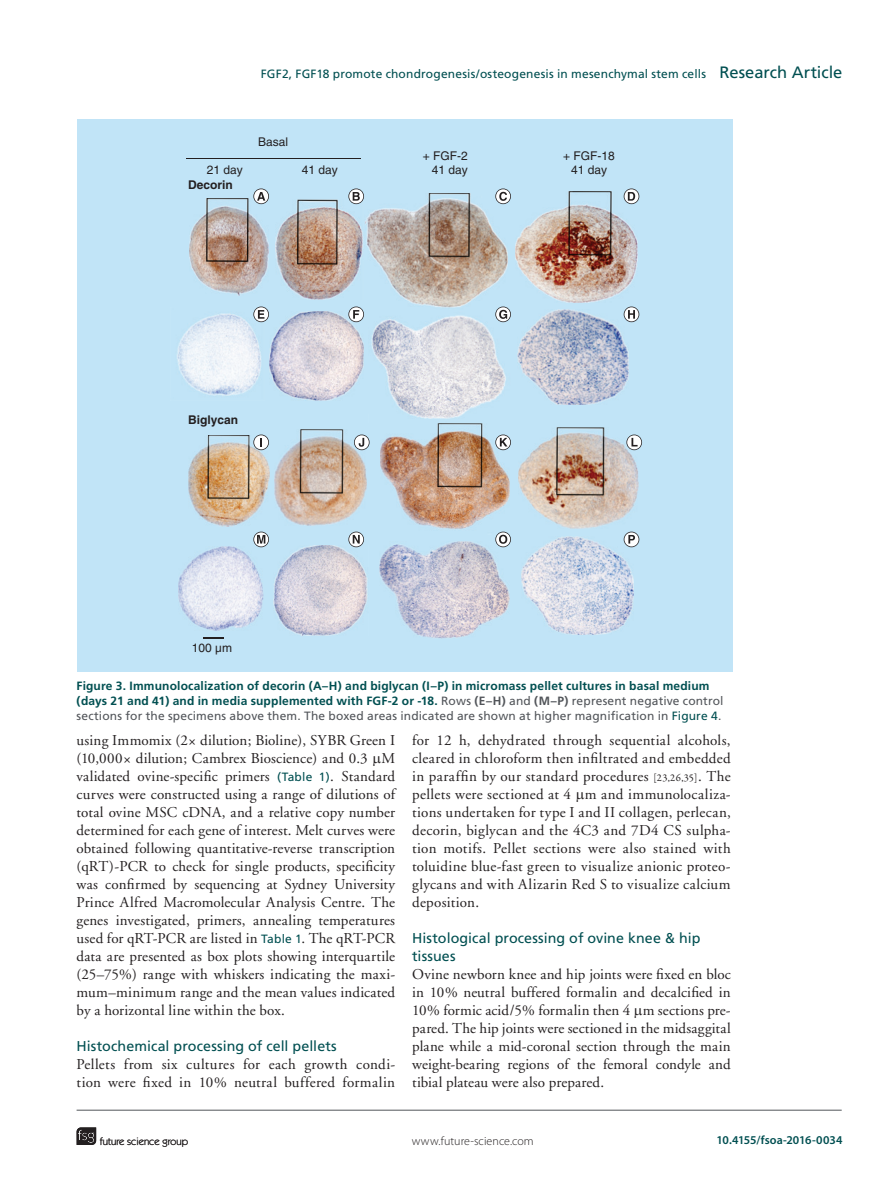
<style>
.page{position:relative;width:885px;height:1191px;background:#fff}
.page>*{position:absolute;margin:0;border:0;box-sizing:border-box;transform-origin:0 0}
.t1{font:15px/18px "Adobe Garamond";letter-spacing:.015em;color:#231f20;text-align:justify}
.t2{font:14.25px/18px "Frutiger";letter-spacing:.005em;color:#004f51}
.t3{font:700 12px/15px "Frutiger";letter-spacing:.015em;color:#004f51}
.t4{font:12px "Frutiger";letter-spacing:.015em;color:#004f51}
.t5{font:12px/14.4px "Helvetica LT Std";color:#231f20;text-align:right}
.t6{font:300 12px "Myriad Pro";letter-spacing:.01em;color:#231f20}
.t7{font:600 12px "Myriad Pro";letter-spacing:-.005em;color:#004f51}
.t8{font:700 12px "Helvetica LT Std";color:#231f20}
.t9{font:10.5px "Itc Kabel";color:#231f20}
.s1{font-size:16.5px}
.s2{font-weight:400;color:#52555a}
.s3{color:#52555a}
.s4{font-weight:400}
.s5{font-family:"Frutiger";font-size:12px;color:#004f51}
.s6{font-family:"Garamond Premr Pro";font-size:10.5px}
</style>
<div class="page">
<svg style="left:77px;top:1127px;width:19px;height:18px"></svg>
<hr style="left:77px;top:1109px;width:764px;height:1px;background:#52555a">
<div style="left:77px;top:119px;width:655px;height:553px;background:#c1e4f7"></div>
<img style="left:178px;top:546px;width:86px;height:84px">
<img style="left:273px;top:545px;width:95px;height:90px">
<img style="left:379px;top:541px;width:131px;height:98px">
<img style="left:521px;top:536px;width:112px;height:98px">
<img style="left:518px;top:428px;width:121px;height:100px">
<img style="left:380px;top:423px;width:130px;height:106px">
<img style="left:274px;top:429px;width:92px;height:96px">
<img style="left:189px;top:435px;width:80px;height:91px">
<img style="left:517px;top:309px;width:112px;height:95px">
<img style="left:371px;top:315px;width:135px;height:104px">
<img style="left:269px;top:311px;width:95px;height:90px">
<img style="left:177px;top:313px;width:86px;height:83px">
<img style="left:515px;top:192px;width:122px;height:111px">
<img style="left:365px;top:193px;width:142px;height:115px">
<img style="left:276px;top:199px;width:88px;height:100px">
<img style="left:189px;top:198px;width:80px;height:97px">
<hr style="left:186px;top:158px;width:174px;height:1px;background:#231f20">
<hr style="left:203px;top:637px;width:20px;height:2px;background:#231f20">
<svg style="left:253px;top:188px;width:16px;height:16px"></svg>
<svg style="left:348px;top:188px;width:16px;height:16px"></svg>
<svg style="left:495px;top:188px;width:16px;height:16px"></svg>
<svg style="left:623px;top:188px;width:16px;height:16px"></svg>
<svg style="left:253px;top:306px;width:16px;height:16px"></svg>
<svg style="left:348px;top:306px;width:16px;height:16px"></svg>
<svg style="left:495px;top:306px;width:16px;height:16px"></svg>
<svg style="left:623px;top:306px;width:16px;height:16px"></svg>
<svg style="left:253px;top:434px;width:16px;height:16px"></svg>
<svg style="left:354px;top:434px;width:15px;height:16px"></svg>
<svg style="left:495px;top:434px;width:16px;height:16px"></svg>
<svg style="left:626px;top:434px;width:16px;height:16px"></svg>
<svg style="left:253px;top:531px;width:16px;height:16px"></svg>
<svg style="left:348px;top:531px;width:16px;height:16px"></svg>
<svg style="left:495px;top:531px;width:16px;height:16px"></svg>
<svg style="left:623px;top:531px;width:16px;height:16px"></svg>
<p class="t4" style="left:261px;top:67px;width:583px">FGF2, FGF18 promote chondrogenesis/osteogenesis in mesenchymal stem cells <span class="s1">Research Article</span></p>
<p class="t5" style="left:258px;top:135px;width:32px">Basal</p>
<p class="t5" style="left:207px;top:162px;width:38px">21 day</p>
<p class="t5" style="left:302px;top:162px;width:38px">41 day</p>
<p class="t8" style="left:188px;top:177px;width:46px">Decorin</p>
<p class="t5" style="left:422px;top:148px;width:47px">+ FGF-2<br>41 day</p>
<p class="t5" style="left:563px;top:148px;width:53px;text-align:center">+ FGF-18<br>41 day</p>
<p class="t8" style="left:188px;top:412px;width:52px">Biglycan</p>
<p class="t5" style="left:192px;top:641px;width:42px">100 μm</p>
<p class="t3" style="left:77px;top:678px;width:648px">Figure 3. Immunolocalization of decorin (A–H) and biglycan (I–P) in micromass pellet cultures in basal medium (days 21 and 41) and in media supplemented with FGF-2 or -18. <span class="s2">Rows</span> <span class="s3">(E–H)</span> <span class="s2">and</span> <span class="s3">(M–P)</span> <span class="s2">represent negative control sections for the specimens above them. The boxed areas indicated are shown at higher magnification in</span> <span class="s4">Figure 4</span><span class="s2">.</span></p>
<p class="t1" style="left:77px;top:731px;width:320px">using Immomix (2× dilution; Bioline), SYBR Green I (10,000× dilution; Cambrex Bioscience) and 0.3 M validated ovine-specific primers <span class="s5">(Table 1)</span>. Standard curves were constructed using a range of dilutions of total ovine MSC cDNA, and a relative copy number determined for each gene of interest. Melt curves were obtained following quantitative-reverse transcription (qRT)-PCR to check for single products, specificity was confirmed by sequencing at Sydney University Prince Alfred Macromolecular Analysis Centre. The genes investigated, primers, annealing temperatures used for qRT-PCR are listed in <span class="s5">Table 1</span>. The qRT-PCR data are presented as box plots showing interquartile (25–75%) range with whiskers indicating the maxi&shy;mum–minimum range and the mean values indicated by a horizontal line within the box.</p>
<p class="t2" style="left:77px;top:1036px;width:262px">Histochemical processing of cell pellets</p>
<p class="t1" style="left:77px;top:1055px;width:320px">Pellets from six cultures for each growth condi&shy;tion were fixed in 10% neutral buffered formalin</p>
<p class="t1" style="left:412px;top:731px;width:320px">for 12 h, dehydrated through sequential alcohols, cleared in chloroform then infiltrated and embedded in paraffin by our standard procedures <span class="s6">[23,26,35]</span>. The pellets were sectioned at 4 m and immunolocaliza&shy;tions undertaken for type I and II collagen, perlecan, decorin, biglycan and the 4C3 and 7D4 CS sulpha&shy;tion motifs. Pellet sections were also stained with toluidine blue-fast green to visualize anionic proteo&shy;glycans and with Alizarin Red S to visualize calcium deposition.</p>
<p class="t2" style="left:412px;top:928px;width:290px">Histological processing of ovine knee &amp; hip tissues</p>
<p class="t1" style="left:412px;top:965px;width:320px">Ovine newborn knee and hip joints were fixed en bloc in 10% neutral buffered formalin and decalcified in 10% formic acid/5% formalin then 4 m sections pre&shy;pared. The hip joints were sectioned in the midsaggital plane while a mid-coronal section through the main weight-bearing regions of the femoral condyle and tibial plateau were also prepared.</p>
<p class="t9" style="left:100px;top:1135px;width:90px">future science group</p>
<p class="t6" style="left:412px;top:1134px;width:123px">www.future-science.com</p>
<p class="t7" style="left:716px;top:1132px;width:127px">10.4155/fsoa-2016-0034</p>
</div>
